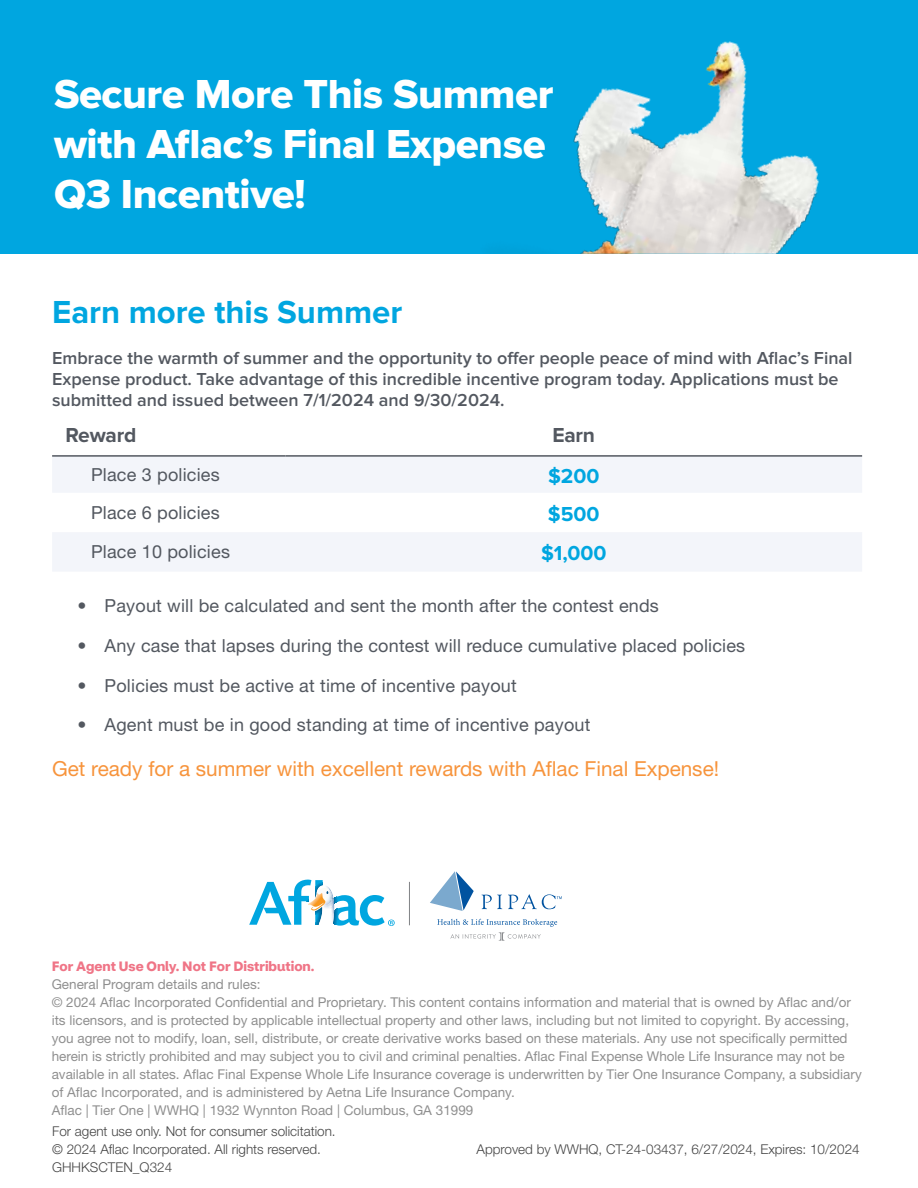
<style>
.page{position:relative;width:918px;height:1188px;background:#fff}
.page>*{position:absolute;margin:0;border:0;box-sizing:border-box;transform-origin:0 0}
.t1{font:42px/50.4px "Proxima Nova Extrabld";letter-spacing:-.01em;color:#fff}
.t2{font:700 33px "Proxima Nova";color:#00a6e0}
.t3{font:700 21px "Proxima Nova";color:#00a6e0}
.t4{font:700 21px "Proxima Nova";letter-spacing:-.01em;color:#535860}
.t5{font:20.7px "Helvetica Neue LT Std";color:#f7943c}
.t6{font:18px "Helvetica Neue LT Std";letter-spacing:.01em;color:#535860}
.t7{font:600 18px/21px "Proxima Nova";color:#535860}
.t8{font:13.5px/18px "Helvetica Neue LT Std";color:#454545}
.t9{font:300 13.5px/18px "Helvetica Neue LT Std";color:#454545}
.t10{font:700 13.5px "CVS Health Sans";color:#e51836}
</style>
<div class="page">
<div style="left:0;top:0;width:918px;height:254px;background:#00a6e0"></div>
<img style="left:573px;top:41px;width:246px;height:213px">
<svg style="left:52px;top:457px;width:810px;height:114px;fill:#f3f5fa"></svg>
<hr style="left:52px;top:455px;width:233px;height:2px;background:#535860">
<hr style="left:285px;top:455px;width:577px;height:2px;background:#535860">
<svg style="left:482px;top:894px;width:20px;height:15px"></svg>
<svg style="left:430px;top:871px;width:44px;height:40px"></svg>
<svg style="left:508px;top:894px;width:54px;height:15px"></svg>
<svg style="left:437px;top:919px;width:120px;height:22px"></svg>
<svg style="left:249px;top:880px;width:146px;height:46px"></svg>
<hr style="left:409px;top:882px;width:1px;height:43px;background:#808285">
<h1 class="t1" style="left:54px;top:70px;width:501px">Secure More This Summer with Aflac’s Final Expense<br>Q3 Incentive!</h1>
<h2 class="t2" style="left:52px;top:293px;width:352px">Earn more this Summer</h2>
<p class="t7" style="left:52px;top:348px;width:802px">Embrace the warmth of summer and the opportunity to offer people peace of mind with Aflac’s Final<br>Expense product. Take advantage of this incredible incentive program today. Applications must be submitted and issued between 7/1/2024 and 9/30/2024.</p>
<h3 class="t4" style="left:66px;top:423px;width:72px">Reward</h3>
<h3 class="t4" style="left:552px;top:423px;width:44px">Earn</h3>
<h3 class="t6" style="left:91px;top:464px;width:130px">Place 3 policies</h3>
<h3 class="t3" style="left:548px;top:464px;width:53px">$200</h3>
<h3 class="t6" style="left:91px;top:502px;width:130px">Place 6 policies</h3>
<h3 class="t3" style="left:548px;top:502px;width:53px">$500</h3>
<h3 class="t6" style="left:91px;top:541px;width:140px">Place 10 policies</h3>
<h3 class="t3" style="left:541px;top:541px;width:67px">$1,000</h3>
<h3 class="t6" style="left:78px;top:595px;width:583px">• Payout will be calculated and sent the month after the contest ends</h3>
<h3 class="t6" style="left:78px;top:635px;width:669px">• Any case that lapses during the contest will reduce cumulative placed policies</h3>
<h3 class="t6" style="left:78px;top:674px;width:441px">• Policies must be active at time of incentive payout</h3>
<h3 class="t6" style="left:78px;top:714px;width:514px">• Agent must be in good standing at time of incentive payout</h3>
<h3 class="t5" style="left:52px;top:757px;width:669px">Get ready for a summer with excellent rewards with Aflac Final Expense!</h3>
<p class="t10" style="left:52px;top:958px;width:264px">For Agent Use Only. Not For Distribution.</p>
<p class="t8" style="left:52px;top:975px;width:812px">General Program details and rules:<br>© 2024 Aflac Incorporated Confidential and Proprietary. This content contains information and material that is owned by Aflac and/or its licensors, and is protected by applicable intellectual property and other laws, including but not limited to copyright. By accessing, you agree not to modify, loan, sell, distribute, or create derivative works based on these materials. Any use not specifically permitted herein is strictly prohibited and may subject you to civil and criminal penalties. Aflac Final Expense Whole Life Insurance may not be available in all states. Aflac Final Expense Whole Life Insurance coverage is underwritten by Tier One Insurance Company, a subsidiary of Aflac Incorporated, and is administered by Aetna Life Insurance Company.<br>Aflac | Tier One | WWHQ | 1932 Wynnton Road | Columbus, GA 31999</p>
<p class="t9" style="left:52px;top:1122px;width:285px">For agent use only. Not for consumer solicitation. © 2024 Aflac Incorporated. All rights reserved.</p>
<p class="t9" style="left:477px;top:1140px;width:385px">Approved by WWHQ, CT-24-03437, 6/27/2024, Expires: 10/2024</p>
<p class="t9" style="left:52px;top:1158px;width:122px">GHHKSCTEN_Q324</p>
</div>
